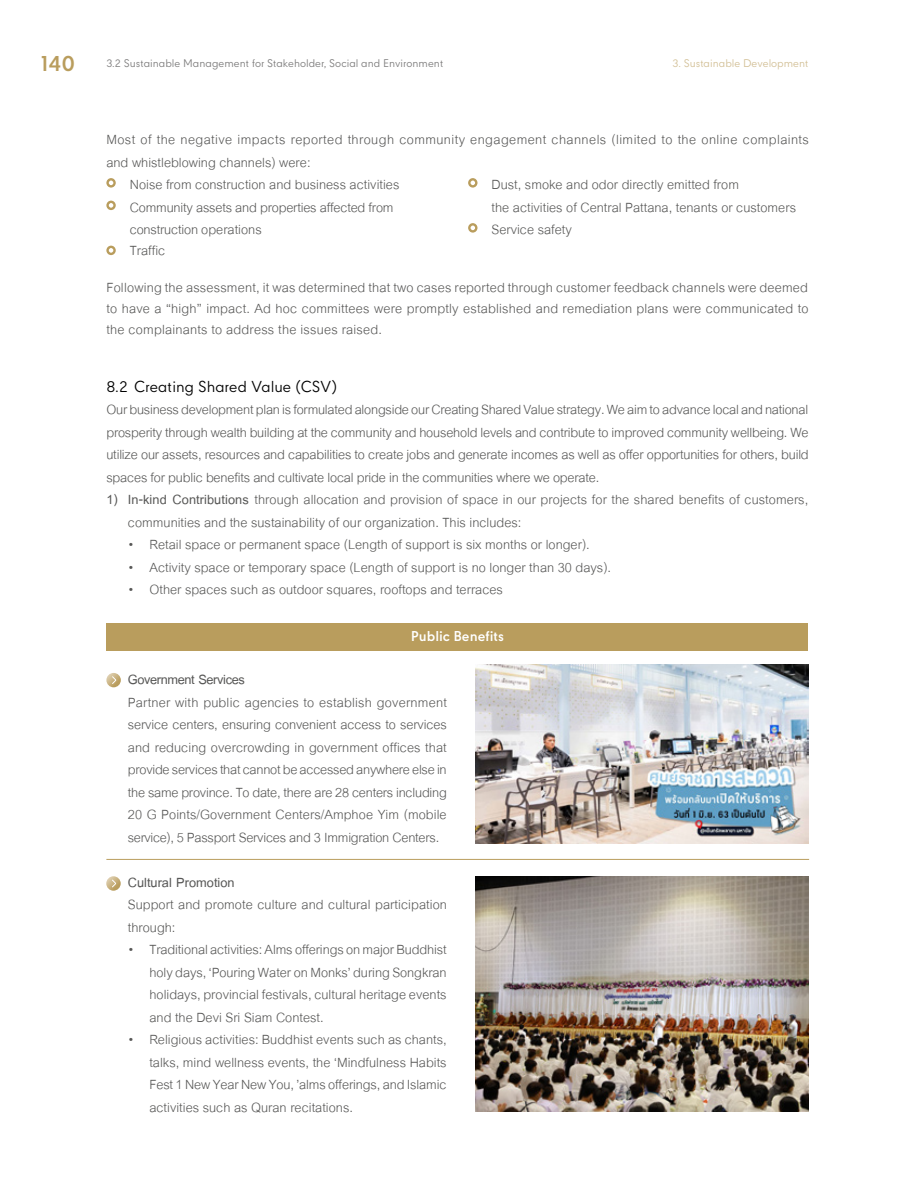
<style>
.page{position:relative;width:915px;height:1191px;background:#fff}
.page>*{position:absolute;margin:0;border:0;box-sizing:border-box;transform-origin:0 0}
.t1{font:700 21px "CPN";color:#b99d5d}
.t2{font:19.5px/22.5px "UPC Cordia";color:#575756;text-align:justify}
.t3{font:19.5px "UPC Cordia";letter-spacing:.02em;color:#575756}
.t4{font:19.5px "UPC Cordia Bold";letter-spacing:-.02em;color:#575756}
.t5{font:19.5px "UPC Cordia Bold";color:#575756}
.t6{font:15px "CPN";color:#000}
.t7{font:700 13.5px "CPN";color:#fff}
.t8{font:10.5px "CPN";color:#7c7b7b}
.t9{font:10.5px "CPN";color:#d2bf95}
.s1{font-family:"UPC Cordia Bold"}
</style>
<div class="page">
<svg style="left:106px;top:178px;width:10px;height:10px"></svg>
<svg style="left:109px;top:180px;width:4px;height:5px"></svg>
<svg style="left:468px;top:178px;width:9px;height:10px"></svg>
<svg style="left:470px;top:180px;width:5px;height:5px"></svg>
<svg style="left:468px;top:223px;width:9px;height:10px"></svg>
<svg style="left:470px;top:225px;width:5px;height:5px"></svg>
<svg style="left:106px;top:201px;width:10px;height:9px"></svg>
<svg style="left:109px;top:203px;width:4px;height:5px"></svg>
<svg style="left:106px;top:246px;width:10px;height:9px"></svg>
<svg style="left:109px;top:248px;width:4px;height:5px"></svg>
<svg style="left:106px;top:876px;width:15px;height:14px"></svg>
<svg style="left:111px;top:879px;width:6px;height:9px"></svg>
<img style="left:475px;top:876px;width:333px;height:236px">
<div style="left:106px;top:623px;width:702px;height:28px;background:#b99d5d"></div>
<svg style="left:106px;top:673px;width:15px;height:14px"></svg>
<svg style="left:111px;top:675px;width:6px;height:9px"></svg>
<hr style="left:106px;top:859px;width:702px;height:1px;background:#b99d5d">
<img style="left:475px;top:664px;width:333px;height:180px">
<p class="t1" style="left:41px;top:51px;width:36px">140</p>
<p class="t8" style="left:106px;top:57px;width:338px">3.2 Sustainable Management for Stakeholder, Social and Environment</p>
<p class="t9" style="left:672px;top:56px;width:137px">3. Sustainable Development</p>
<p class="t3" style="left:106px;top:126px;width:703px">Most of the negative impacts reported through community engagement channels (limited to the online complaints</p>
<p class="t2" style="left:106px;top:150px;width:205px">and whistleblowing channels) were:</p>
<p class="t2" style="left:130px;top:173px;width:271px">Noise from construction and business activities</p>
<p class="t2" style="left:130px;top:195px;width:265px">Community assets and properties affected from</p>
<p class="t2" style="left:130px;top:218px;width:133px">construction operations</p>
<p class="t2" style="left:130px;top:239px;width:37px">Traffic</p>
<p class="t2" style="left:491px;top:173px;width:306px;text-align:left">Dust, smoke and odor directly emitted from<br>the activities of Central Pattana, tenants or customers<br>Service safety</p>
<p class="t2" style="left:106px;top:277px;width:703px;line-height:21px">Following the assessment, it was determined that two cases reported through customer feedback channels were deemed to have a “high” impact. Ad hoc committees were promptly established and remediation plans were communicated to the complainants to address the issues raised.</p>
<p class="t6" style="left:106px;top:376px;width:232px">8.2 Creating Shared Value (CSV)</p>
<p class="t2" style="left:106px;top:398px;width:703px">Our business development plan is formulated alongside our Creating Shared Value strategy. We aim to advance local and national prosperity through wealth building at the community and household levels and contribute to improved community wellbeing. We utilize our assets, resources and capabilities to create jobs and generate incomes as well as offer opportunities for others, build spaces for public benefits and cultivate local pride in the communities where we operate.</p>
<p class="t2" style="left:128px;top:488px;width:681px;text-indent:-22px"><span class="s1">1) In-kind Contributions</span> through allocation and provision of space in our projects for the shared benefits of customers, communities and the sustainability of our organization. This includes:</p>
<p class="t2" style="left:128px;top:533px;width:463px">• Retail space or permanent space (Length of support is six months or longer).</p>
<p class="t2" style="left:128px;top:555px;width:484px">• Activity space or temporary space (Length of support is no longer than 30 days).</p>
<p class="t2" style="left:128px;top:578px;width:376px">• Other spaces such as outdoor squares, rooftops and terraces</p>
<p class="t7" style="left:410px;top:628px;width:95px">Public Benefits</p>
<p class="t4" style="left:128px;top:668px;width:118px">Government Services</p>
<p class="t2" style="left:128px;top:690px;width:320px">Partner with public agencies to establish government service centers, ensuring convenient access to services and reducing overcrowding in government offices that provide services that cannot be accessed anywhere else in the same province. To date, there are 28 centers including 20 G Points/Government Centers/Amphoe Yim (mobile service), 5 Passport Services and 3 Immigration Centers.</p>
<p class="t5" style="left:128px;top:870px;width:108px">Cultural Promotion</p>
<p class="t2" style="left:128px;top:893px;width:320px">Support and promote culture and cultural participation through:</p>
<p class="t2" style="left:149px;top:938px;width:299px;text-indent:-22px">• Traditional activities: Alms offerings on major Buddhist holy days, ‘Pouring Water on Monks’ during Songkran holidays, provincial festivals, cultural heritage events and the Devi Sri Siam Contest.</p>
<p class="t2" style="left:149px;top:1028px;width:299px;text-indent:-22px">• Religious activities: Buddhist events such as chants, talks, mind wellness events, the ‘Mindfulness Habits Fest 1 New Year New You, ’alms offerings, and Islamic activities such as Quran recitations.</p>
</div>
